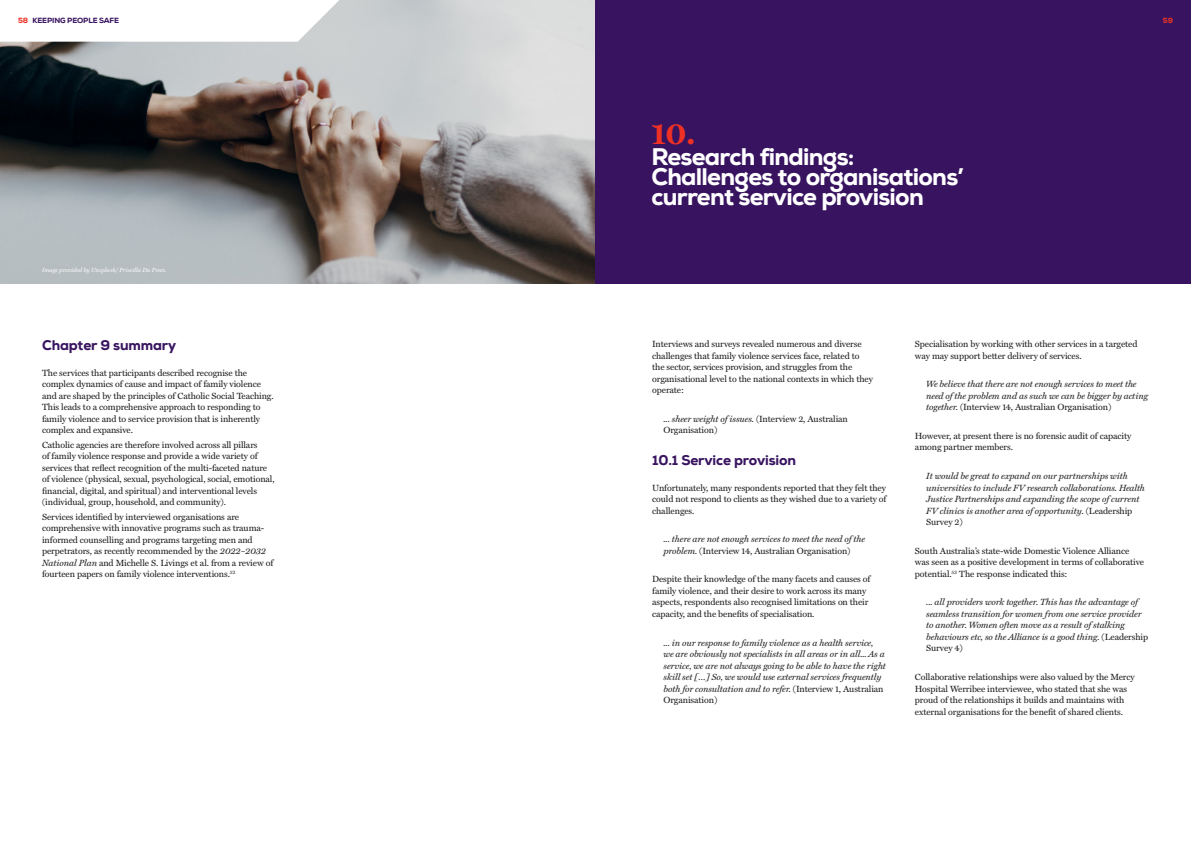
<style>
.page{position:relative;width:1191px;height:842px;background:#fff}
.page>*{position:absolute;margin:0;border:0;box-sizing:border-box;transform-origin:0 0}
.t1{font:700 32px "Miller Text";color:#ee3124}
.t2{font:800 24px/20.4px "Nexa";letter-spacing:-.03em;color:#fff}
.t3{font:800 14px "Nexa";letter-spacing:-.01em;color:#381460}
.t4{font:9px/11.5px "Miller Text";letter-spacing:-.01em;color:#1e1b1d}
.t5{font:italic 9px/11.5px "Miller Text";letter-spacing:-.01em;color:#1e1b1d}
.t6{font:800 7.5px "Nexa";letter-spacing:-.015em;color:#381460}
.t7{font:800 7.5px "Nexa";color:#ee3124}
.t8{font:italic 6px "Miller Text";letter-spacing:-.01em;color:#fff}
.s1{color:#ee3124}
.s2{font-style:italic}
.s3{font-style:normal}
</style>
<div class="page">
<img style="left:0;top:0;width:595px;height:283px">
<div style="left:595px;top:0;width:596px;height:283px;background:#381460"></div>
<svg style="left:0;top:0;width:339px;height:42px"></svg>
<p class="t6" style="left:18px;top:16px;width:103px"><span class="s1">58</span> KEEPING PEOPLE SAFE</p>
<p class="t7" style="left:1163px;top:16px;width:11px">59</p>
<p class="t8" style="left:42px;top:265px;width:126px">Image provided by Unsplash/ Priscilla Du Preez.</p>
<h3 class="t3" style="left:42px;top:336px;width:135px">Chapter 9 summary</h3>
<p class="t4" style="left:42px;top:366px;width:233px">The services that participants described recognise the complex dynamics of cause and impact of family violence and are shaped by the principles of Catholic Social Teaching.<br>This leads to a comprehensive approach to responding to family violence and to service provision that is inherently complex and expansive.</p>
<p class="t4" style="left:42px;top:438px;width:234px">Catholic agencies are therefore involved across all pillars<br>of family violence response and provide a wide variety of services that reflect recognition of the multi-faceted nature of violence (physical, sexual, psychological, social, emotional, financial, digital, and spiritual) and interventional levels (individual, group, household, and community).</p>
<p class="t4" style="left:42px;top:510px;width:233px">Services identified by interviewed organisations are comprehensive with innovative programs such as trauma&shy;informed counselling and programs targeting men and perpetrators, as recently recommended by the <span class="s2">2022–2032<br>National Plan</span> and Michelle S. Livings et al. from a review of fourteen papers on family violence interventions.<sup>52</sup></p>
<h1 class="t1" style="left:651px;top:108px;width:46px">10.</h1>
<h2 class="t2" style="left:651px;top:146px;width:314px">Research findings:<br>Challenges to organisations’ current service provision</h2>
<p class="t4" style="left:652px;top:338px;width:222px">Interviews and surveys revealed numerous and diverse challenges that family violence services face, related to the sector, services provision, and struggles from the organisational level to the national contexts in which they operate:</p>
<p class="t4" style="left:663px;top:412px;width:186px"><span class="s2">... sheer weight of issues.</span> (Interview 2, Australian<br>Organisation)</p>
<h3 class="t3" style="left:652px;top:451px;width:145px">10.1 Service provision</h3>
<p class="t4" style="left:652px;top:481px;width:236px;text-align:justify">Unfortunately, many respondents reported that they felt they could not respond to clients as they wished due to a variety of challenges.</p>
<p class="t5" style="left:663px;top:533px;width:203px">... there are not enough services to meet the need of the problem. <span class="s3">(Interview 14, Australian Organisation)</span></p>
<p class="t4" style="left:652px;top:573px;width:220px">Despite their knowledge of the many facets and causes of family violence, and their desire to work across its many aspects, respondents also recognised limitations on their capacity, and the benefits of specialisation.</p>
<p class="t5" style="left:663px;top:636px;width:224px">... in our response to family violence as a health service,<br>we are obviously not specialists in all areas or in all... As a service, we are not always going to be able to have the right skill set […] So, we would use external services frequently both for consultation and to refer. <span class="s3">(Interview 1, Australian Organisation)</span></p>
<p class="t4" style="left:915px;top:338px;width:224px">Specialisation by working with other services in a targeted way may support better delivery of services.</p>
<p class="t5" style="left:926px;top:378px;width:223px">We believe that there are not enough services to meet the need of the problem and as such we can be bigger by acting together. <span class="s3">(Interview 14, Australian Organisation)</span></p>
<p class="t4" style="left:915px;top:429px;width:218px">However, at present there is no forensic audit of capacity among partner members.</p>
<p class="t5" style="left:926px;top:470px;width:220px">It would be great to expand on our partnerships with universities to include FV research collaborations. Health Justice Partnerships and expanding the scope of current FV clinics is another area of opportunity. <span class="s3">(Leadership Survey 2)</span></p>
<p class="t4" style="left:915px;top:544px;width:231px">South Australia’s state-wide Domestic Violence Alliance was seen as a positive development in terms of collaborative potential.<sup>53</sup> The response indicated this:</p>
<p class="t5" style="left:926px;top:596px;width:223px">... all providers work together. This has the advantage of seamless transition for women from one service provider to another. Women often move as a result of stalking behaviours etc, so the Alliance is a good thing. <span class="s3">(Leadership Survey 4)</span></p>
<p class="t4" style="left:915px;top:671px;width:221px">Collaborative relationships were also valued by the Mercy Hospital Werribee interviewee, who stated that she was proud of the relationships it builds and maintains with external organisations for the benefit of shared clients.</p>
</div>
